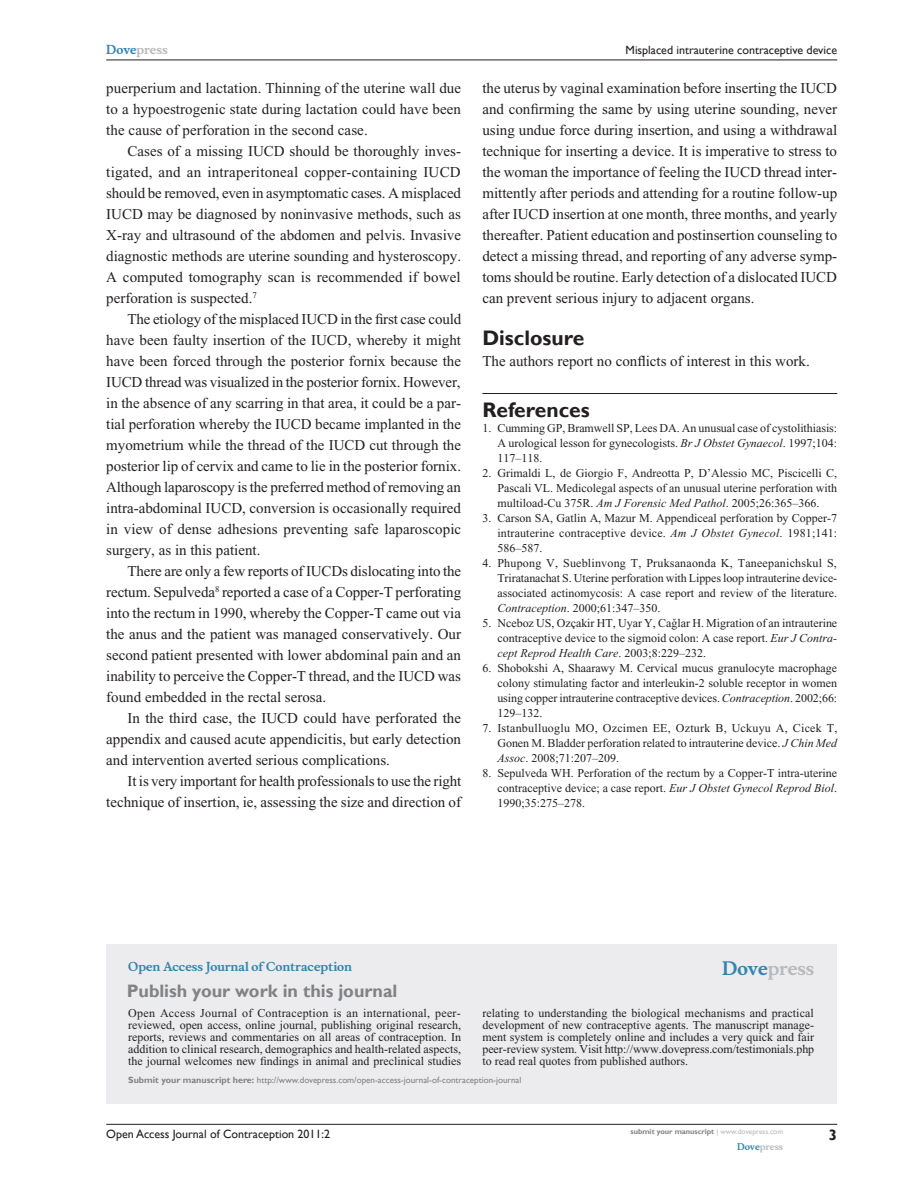
<style>
.page{position:relative;width:918px;height:1188px;background:#fff}
.page>*{position:absolute;margin:0;border:0;box-sizing:border-box;transform-origin:0 0}
.t1{font:700 21px "Gill Sans";color:#231f20}
.t2{font:700 18px "Gill Sans";color:#808285}
.t3{font:700 18px "Musee";color:#b8b9bc}
.t4{font:15px/21px "Times New Roman";color:#231f20;text-align:justify}
.t5{font:700 15px "Gill Sans";color:#231f20}
.t6{font:12px/15px "Times New Roman";color:#231f20;text-align:justify}
.t7{font:12px "Gill Sans";color:#231f20}
.t8{font:700 12px "Musee";color:#3485ae}
.t9{font:700 12px "Musee";color:#b8b9bc}
.t10{font:9px "Gill Sans";color:#808285}
.t11{font:700 9px "Musee";color:#b8b9bc}
.t12{font:700 7.5px "Gill Sans";color:#808285}
.s1{color:#3485ae}
.s2{font-style:italic}
.s3{font-weight:700}
.s4{font-weight:400;color:#b8b9bc}
</style>
<div class="page">
<div style="left:106px;top:944px;width:731px;height:159px;background:#ececee"></div>
<hr style="left:106px;top:1124px;width:731px;height:1px;background:#231f20">
<hr style="left:106px;top:60px;width:731px;height:1px;background:#231f20">
<hr style="left:482px;top:393px;width:355px;height:1px;background:#231f20">
<p class="t9" style="left:106px;top:43px;width:63px"><span class="s1">Dove</span>press</p>
<p class="t4" style="left:106px;top:77px;width:356px">puerperium and lactation. Thinning of the uterine wall due to a hypoestrogenic state during lactation could have been the cause of perforation in the second case.</p>
<p class="t4" style="left:106px;top:140px;width:356px;text-indent:21px">Cases of a missing IUCD should be thoroughly inves&shy;tigated, and an intraperitoneal copper-containing IUCD should be removed, even in asymptomatic cases. A misplaced IUCD may be diagnosed by noninvasive methods, such as X-ray and ultrasound of the abdomen and pelvis. Invasive diagnostic methods are uterine sounding and hysteroscopy.<br>A computed tomography scan is recommended if bowel perforation is suspected.<sup>7</sup></p>
<p class="t4" style="left:106px;top:308px;width:357px;text-indent:21px">The etiology of the misplaced IUCD in the first case could have been faulty insertion of the IUCD, whereby it might have been forced through the posterior fornix because the IUCD thread was visualized in the posterior fornix. However, in the absence of any scarring in that area, it could be a par&shy;tial perforation whereby the IUCD became implanted in the myometrium while the thread of the IUCD cut through the posterior lip of cervix and came to lie in the posterior fornix.<br>Although laparoscopy is the preferred method of removing an intra-abdominal IUCD, conversion is occasionally required in view of dense adhesions preventing safe laparoscopic surgery, as in this patient.</p>
<p class="t4" style="left:106px;top:560px;width:356px;text-indent:21px">There are only a few reports of IUCDs dislocating into the rectum. Sepulveda<sup>8</sup> reported a case of a Copper-T perforating into the rectum in 1990, whereby the Copper-T came out via the anus and the patient was managed conservatively. Our second patient presented with lower abdominal pain and an inability to perceive the Copper-T thread, and the IUCD was found embedded in the rectal serosa.</p>
<p class="t4" style="left:106px;top:707px;width:356px;text-indent:21px">In the third case, the IUCD could have perforated the appendix and caused acute appendicitis, but early detection and intervention averted serious complications.</p>
<p class="t4" style="left:106px;top:770px;width:357px;text-align:right">It is very important for health professionals to use the right technique of insertion, ie, assessing the size and direction of</p>
<p class="t7" style="left:626px;top:43px;width:213px">Misplaced intrauterine contraceptive device</p>
<p class="t4" style="left:482px;top:77px;width:356px">the uterus by vaginal examination before inserting the IUCD and confirming the same by using uterine sounding, never using undue force during insertion, and using a withdrawal technique for inserting a device. It is imperative to stress to the woman the importance of feeling the IUCD thread inter&shy;mittently after periods and attending for a routine follow-up after IUCD insertion at one month, three months, and yearly thereafter. Patient education and postinsertion counseling to detect a missing thread, and reporting of any adverse symp&shy;toms should be routine. Early detection of a dislocated IUCD can prevent serious injury to adjacent organs.</p>
<h1 class="t1" style="left:482px;top:325px;width:103px">Disclosure</h1>
<p class="t4" style="left:482px;top:350px;width:329px">The authors report no conflicts of interest in this work.</p>
<h1 class="t1" style="left:482px;top:397px;width:109px">References</h1>
<p class="t6" style="left:497px;top:420px;width:341px;text-indent:-15px">1. Cumming GP, Bramwell SP, Lees DA. An unusual case of cystolithiasis:<br>A urological lesson for gynecologists. <span class="s2">Br J Obstet Gynaecol</span>. 1997;104:<br>117–118.</p>
<p class="t6" style="left:497px;top:465px;width:341px;text-indent:-15px">2. Grimaldi L, de Giorgio F, Andreotta P, D’Alessio MC, Piscicelli C, Pascali VL. Medicolegal aspects of an unusual uterine perforation with multiload-Cu 375R. <span class="s2">Am J Forensic Med Pathol</span>. 2005;26:365–366.</p>
<p class="t6" style="left:497px;top:510px;width:341px;text-indent:-15px">3. Carson SA, Gatlin A, Mazur M. Appendiceal perforation by Copper-7 intrauterine contraceptive device. <span class="s2">Am J Obstet Gynecol</span>. 1981;141:<br>586–587.</p>
<p class="t6" style="left:497px;top:555px;width:341px;text-indent:-15px">4. Phupong V, Sueblinvong T, Pruksanaonda K, Taneepanichskul S, Triratanachat S. Uterine perforation with Lippes loop intrauterine device&shy;associated actinomycosis: A case report and review of the literature.<br><span class="s2">Contraception</span>. 2000;61:347–350.</p>
<p class="t6" style="left:497px;top:615px;width:341px;text-indent:-15px">5. Nceboz US, Ozçakir HT, Uyar Y, Cagˇlar H. Migration of an intrauterine contraceptive device to the sigmoid colon: A case report. <span class="s2">Eur J Contra&shy;cept Reprod Health Care</span>. 2003;8:229–232.</p>
<p class="t6" style="left:497px;top:660px;width:341px;text-indent:-15px">6. Shobokshi A, Shaarawy M. Cervical mucus granulocyte macrophage colony stimulating factor and interleukin-2 soluble receptor in women using copper intrauterine contraceptive devices. <span class="s2">Contraception</span>. 2002;66:<br>129–132.</p>
<p class="t6" style="left:497px;top:720px;width:342px;text-indent:-15px">7. Istanbulluoglu MO, Ozcimen EE, Ozturk B, Uckuyu A, Cicek T, Gonen M. Bladder perforation related to intrauterine device. <span class="s2">J Chin Med Assoc</span>. 2008;71:207–209.</p>
<p class="t6" style="left:497px;top:765px;width:341px;text-indent:-15px">8. Sepulveda WH. Perforation of the rectum by a Copper-T intra-uterine contraceptive device; a case report. <span class="s2">Eur J Obstet Gynecol Reprod Biol</span>.<br>1990;35:275–278.</p>
<p class="t8" style="left:128px;top:959px;width:225px">Open Access Journal of Contraception</p>
<p class="t2" style="left:127px;top:980px;width:272px">Publish your work in this journal</p>
<p class="t3" style="left:722px;top:958px;width:94px"><span class="s1">Dove</span>press</p>
<p class="t6" style="left:128px;top:1007px;width:334px;line-height:12px">Open Access Journal of Contraception is an international, peer&shy;reviewed, open access, online journal, publishing original research, reports, reviews and commentaries on all areas of contraception. In addition to clinical research, demographics and health-related aspects, the journal welcomes new findings in animal and preclinical studies</p>
<p class="t6" style="left:482px;top:1007px;width:333px;line-height:12px">relating to understanding the biological mechanisms and practical development of new contraceptive agents. The manuscript manage&shy;ment system is completely online and includes a very quick and fair peer-review system. Visit http://www.dovepress.com/testimonials.php to read real quotes from published authors.</p>
<p class="t10" style="left:128px;top:1075px;width:395px"><span class="s3">Submit your manuscript here:</span> http://www.dovepress.com/open-access-journal-of-contraception-journal</p>
<p class="t7" style="left:106px;top:1127px;width:225px">Open Access Journal of Contraception 2011:2</p>
<p class="t12" style="left:631px;top:1127px;width:154px">submit your manuscript <span class="s4">| www.dovepress.com</span></p>
<p class="t11" style="left:737px;top:1141px;width:48px"><span class="s1">Dove</span>press</p>
<p class="t5" style="left:829px;top:1126px;width:10px">3</p>
</div>
